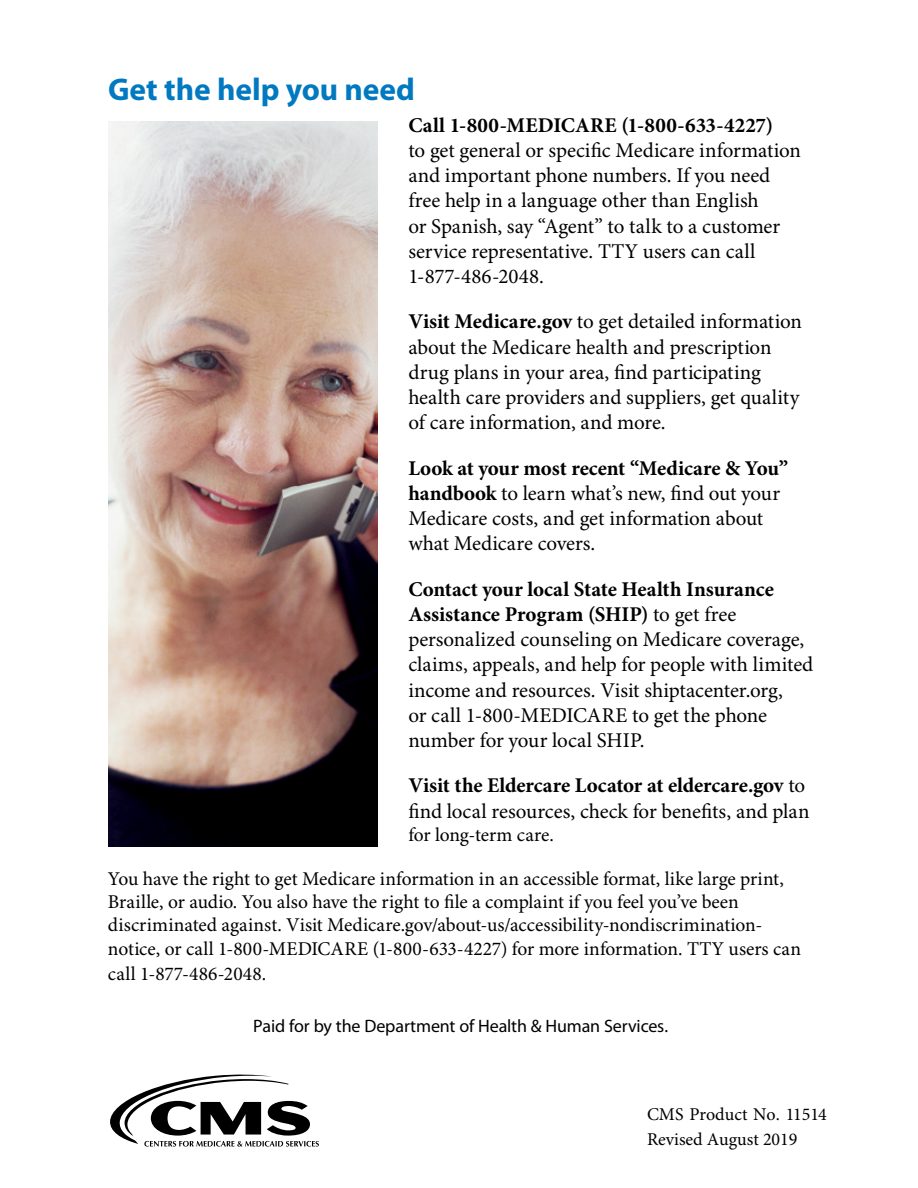
<style>
.page{position:relative;width:918px;height:1188px;background:#fff}
.page>*{position:absolute;margin:0;border:0;box-sizing:border-box;transform-origin:0 0}
.Heading_2{font:700 31.5px "Myriad Pro";color:#0079c1}
.TEXT{font:21px/25.2px "Minion Pro";letter-spacing:-.005em;color:#000}
.TEXT-2{font:19.5px/23.4px "Minion Pro";letter-spacing:-.005em;color:#000}
.TEXT-3{font:18px "Myriad Pro";letter-spacing:-.01em;color:#000}
.TEXT-4{font:18px/25.2px "Minion Pro";color:#000}
.s1{font-weight:700}
</style>
<div class="page">
<img style="left:108px;top:122px;width:270px;height:724px">
<svg style="left:110px;top:1075px;width:209px;height:72px"></svg>
<h1 class="Heading_2" style="left:108px;top:72px;width:309px">Get the help you need</h1>
<p class="TEXT" style="left:408px;top:113px;width:394px"><span class="s1">Call 1‑800‑MEDICARE (1-800-633-4227)<br></span>to get general or specific Medicare information and important phone numbers. If you need free help in a language other than English<br>or Spanish, say “Agent” to talk to a customer service representative. TTY users can call 1‑877‑486‑2048.</p>
<p class="TEXT" style="left:408px;top:310px;width:395px"><span class="s1">Visit Medicare.gov</span> to get detailed information about the Medicare health and prescription drug plans in your area, find participating health care providers and suppliers, get quality of care information, and more.</p>
<p class="TEXT" style="left:408px;top:456px;width:381px"><span class="s1">Look at your most recent “Medicare &amp; You” handbook</span> to learn what’s new, find out your Medicare costs, and get information about what Medicare covers.</p>
<p class="TEXT" style="left:408px;top:577px;width:406px"><span class="s1">Contact your local State Health Insurance Assistance Program (SHIP)</span> to get free personalized counseling on Medicare coverage, claims, appeals, and help for people with limited income and resources. Visit shiptacenter.org,<br>or call 1‑800‑MEDICARE to get the phone number for your local SHIP.</p>
<p class="TEXT" style="left:408px;top:774px;width:403px"><span class="s1">Visit the Eldercare Locator at eldercare.gov</span> to find local resources, check for benefits, and plan</p>
<p class="TEXT-2" style="left:408px;top:824px;width:147px">for long-term care.</p>
<p class="TEXT-2" style="left:108px;top:868px;width:695px">You have the right to get Medicare information in an accessible format, like large print, Braille, or audio. You also have the right to file a complaint if you feel you’ve been discriminated against. Visit Medicare.gov/about-us/accessibility-nondiscrimination&shy;notice, or call 1-800-MEDICARE (1-800-633-4227) for more information. TTY users can</p>
<p class="TEXT-2" style="left:108px;top:963px;width:160px">call 1-877-486-2048.</p>
<p class="TEXT-3" style="left:253px;top:1016px;width:416px">Paid for by the Department of Health &amp; Human Services.</p>
<p class="TEXT-4" style="left:647px;top:1102px;width:181px">CMS Product No. 11514<br>Revised August 2019</p>
</div>
